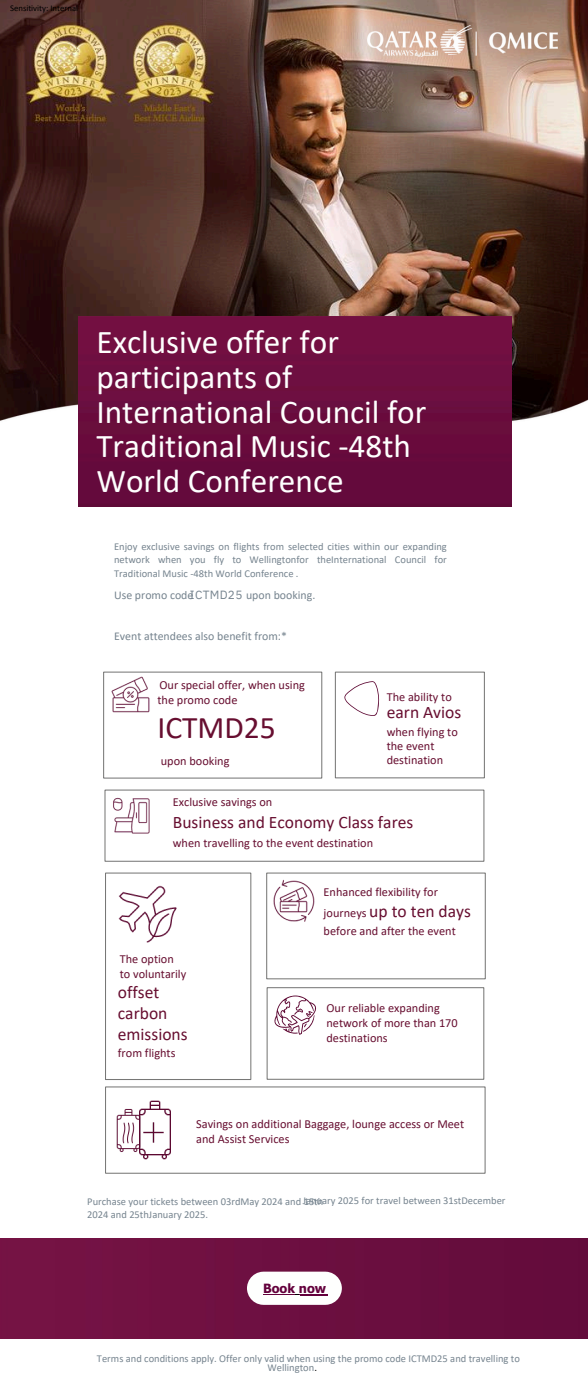
<style>
.page{position:relative;width:588px;height:1386px;background:#fff}
.page>*{position:absolute;margin:0;border:0;box-sizing:border-box;transform-origin:0 0}
.t1{font:33.25px/34.8px "Calibri";color:#fefffe}
.t2{font:31.5px "Calibri";color:#670e30}
.t3{font:17.59px "Calibri";color:#670e30}
.t4{font:17.5px/21px "Calibri";color:#670e30}
.t5{font:700 12.69px "Tahoma";color:#63003c}
.t6{font:12.34px "Calibri";color:#670e30}
.t7{font:12.25px/15px "Calibri";color:#670e30}
.t8{font:11.9px "Calibri";color:#76848f}
.t9{font:10.5px/13.1px "Calibri";color:#76848f}
.t10{font:8.75px "Calibri";color:#000}
.s1{font-family:"IBM Plex Sans"}
.s2{color:#000}
</style>
<div class="page">
<img style="left:0;top:0;width:588px;height:399px">
<img style="left:0;top:399px;width:588px;height:53px">
<img style="left:79px;top:316px;width:433px;height:190px">
<img style="left:1px;top:1238px;width:587px;height:99px">
<div style="left:105px;top:872px;width:146px;height:208px;border:1px solid #777776"></div>
<div style="left:104px;top:789px;width:380px;height:72px;border:1px solid #777776"></div>
<div style="left:266px;top:872px;width:220px;height:107px;border:1px solid #777776"></div>
<div style="left:267px;top:987px;width:217px;height:92px;border:1px solid #777776"></div>
<svg style="left:274px;top:995px;width:42px;height:39px"></svg>
<img style="left:273px;top:879px;width:42px;height:43px">
<img style="left:118px;top:885px;width:59px;height:58px">
<div style="left:103px;top:671px;width:219px;height:107px;border:1px solid #777776"></div>
<img style="left:111px;top:676px;width:39px;height:37px">
<div style="left:335px;top:671px;width:150px;height:107px;border:1px solid #777776"></div>
<svg style="left:344px;top:681px;width:35px;height:35px"></svg>
<div style="left:105px;top:1086px;width:381px;height:87px;border:1px solid #777776"></div>
<img style="left:113px;top:797px;width:37px;height:37px">
<img style="left:106px;top:1107px;width:17px;height:46px">
<img style="left:123px;top:1100px;width:48px;height:60px">
<img style="left:138px;top:1116px;width:31px;height:32px">
<img style="left:368px;top:26px;width:189px;height:30px">
<svg style="left:247px;top:1271px;width:95px;height:33px"></svg>
<p class="t10" style="left:10px;top:5px;width:70px">Sensitivity: Internal</p>
<h5 class="t1" style="left:96px;top:327px;width:331px">Exclusive offer for participants of<br>International Council for<br>Traditional Music -48th<br>World Conference</h5>
<h5 class="t9" style="left:114px;top:541px;width:334px;text-align:justify">Enjoy exclusive savings on flights from selected cities within our expanding network when you fly to Wellingtonfor theInternational Council for Traditional Music -48th World Conference .</h5>
<p class="t8" style="left:190px;top:590px;width:127px"><span class="s1">ICTMD25</span> upon booking.</p>
<p class="t8" style="left:114px;top:590px;width:81px">Use promo code</p>
<p class="t8" style="left:114px;top:631px;width:174px">Event attendees also benefit from:*</p>
<p class="t7" style="left:159px;top:678px;width:147px">Our special offer, when using</p>
<p class="t6" style="left:157px;top:695px;width:82px">the promo code</p>
<p class="t2" style="left:157px;top:714px;width:120px">ICTMD25</p>
<p class="t7" style="left:161px;top:754px;width:70px">upon booking</p>
<h5 class="t7" style="left:387px;top:690px;width:67px">The ability to</h5>
<h5 class="t3" style="left:387px;top:705px;width:76px">earn Avios</h5>
<h5 class="t7" style="left:387px;top:725px;width:73px;line-height:14.1px">when flying to the event destination</h5>
<h2 class="t7" style="left:173px;top:795px;width:101px">Exclusive savings on</h2>
<h2 class="t4" style="left:173px;top:813px;width:242px">Business and Economy Class fares</h2>
<h2 class="t7" style="left:173px;top:836px;width:202px">when travelling to the event destination</h2>
<h5 class="t7" style="left:120px;top:953px;width:68px;line-height:14.4px">The option to voluntarily</h5>
<p class="t4" style="left:118px;top:982px;width:71px">offset carbon emissions</p>
<p class="t6" style="left:118px;top:1048px;width:59px">from flights</p>
<p class="t7" style="left:324px;top:885px;width:116px">Enhanced flexibility for</p>
<h5 class="t7" style="left:324px;top:906px;width:45px">journeys</h5>
<h2 class="t7" style="left:324px;top:924px;width:134px">before and after the event</h2>
<p class="t4" style="left:369px;top:902px;width:103px">up to ten days</p>
<h5 class="t7" style="left:326px;top:1001px;width:133px">Our reliable expanding network of more than 170 destinations</h5>
<h5 class="t7" style="left:196px;top:1116px;width:269px">Savings on additional Baggage, lounge access or Meet and Assist Services</h5>
<h5 class="t9" style="left:303px;top:1195px;width:204px">January 2025 for travel between 31stDecember</h5>
<h5 class="t9" style="left:87px;top:1195px;width:238px">Purchase your tickets between 03rdMay 2024 and 15th<br>2024 and 25thJanuary 2025.</h5>
<p class="t5" style="left:263px;top:1280px;width:65px">Book now</p>
<p class="t9" style="left:268px;top:1354px;width:254px;line-height:9.2px;text-indent:-171px">Terms and conditions apply. Offer only valid when using the promo code ICTMD25 and travelling to<br>Wellington<span class="s2">.</span></p>
</div>
